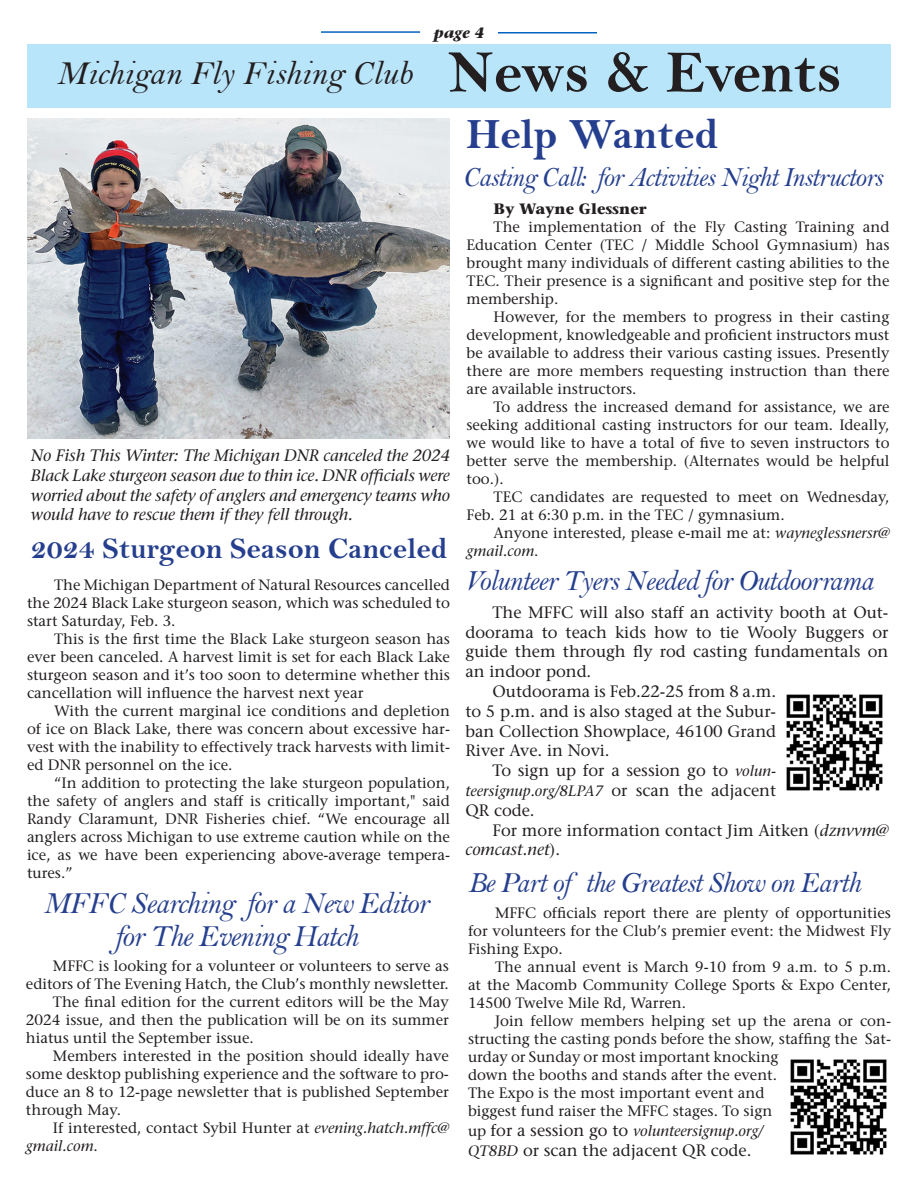
<style>
.page{position:relative;width:918px;height:1188px;background:#fff}
.page>*{position:absolute;margin:0;border:0;box-sizing:border-box;transform-origin:0 0}
.t1{font:60px "Bell MT Bold";color:#231f20}
.t2{font:43.5px "Bell MT Bold";color:#253f8e}
.t3{font:34.5px "Bell MT Italic";color:#231f20}
.t4{font:31.5px "Bell MT Italic";letter-spacing:-.03em;color:#253f8e;scale:.95 1}
.t5{font:30px "Bell MT Italic";letter-spacing:-.03em;color:#253f8e;scale:.95 1}
.t6{font:30px "Bell MT Bold";color:#253f8e}
.t7{font:28.5px "Bell MT Italic";letter-spacing:-.03em;color:#253f8e;scale:.95 1}
.t8{font:16.5px/19.8px "Stone Serif";color:#231f20;text-align:justify}
.t9{font:italic 16.5px/19.8px "Stone Serif";letter-spacing:-.01em;color:#231f20;text-align:justify}
.t10{font:15px/18px "Stone Serif";color:#231f20;text-align:justify}
.t11{font:italic 15px "Stone Serif";color:#231f20}
.t12{font:700 15px "Stone Serif";color:#231f20}
.t13{font:italic 700 15px "Stone Serif";color:#231f20}
.s1{font-style:italic}
.s2{font-style:italic;font-size:15px}
.s3{font-style:normal;font-size:16.5px}
.s4{font-style:normal}
</style>
<div class="page">
<div style="left:27px;top:44px;width:864px;height:64px;background:#b9e5fa"></div>
<hr style="left:321px;top:31px;width:99px;height:2px;background:#0563c1">
<hr style="left:498px;top:32px;width:99px;height:2px;background:#0563c1">
<img style="left:27px;top:119px;width:423px;height:319px">
<img style="left:786px;top:694px;width:97px;height:97px">
<img style="left:790px;top:1059px;width:97px;height:96px">
<p class="t13" style="left:434px;top:23px;width:52px">page 4</p>
<p class="t3" style="left:57px;top:53px;width:357px">Michigan Fly Fishing Club</p>
<p class="t1" style="left:448px;top:36px;width:395px">News &amp; Events</p>
<p class="t2" style="left:467px;top:108px;width:254px">Help Wanted</p>
<p class="t9" style="left:31px;top:445px;width:421px">No Fish This Winter: The Michigan DNR canceled the 2024<br>Black Lake sturgeon season due to thin ice. DNR officials were worried about the safety of anglers and emergency teams who would have to rescue them if they fell through.</p>
<p class="t6" style="left:31px;top:530px;width:418px">2024 Sturgeon Season Canceled</p>
<p class="t10" style="left:27px;top:576px;width:425px;text-indent:27px">The Michigan Department of Natural Resources cancelled the 2024 Black Lake sturgeon season, which was scheduled to start Saturday, Feb. 3.</p>
<p class="t10" style="left:27px;top:630px;width:425px;text-indent:27px">This is the first time the Black Lake sturgeon season has ever been canceled. A harvest limit is set for each Black Lake sturgeon season and it’s too soon to determine whether this cancellation will influence the harvest next year</p>
<p class="t10" style="left:27px;top:702px;width:425px;text-indent:27px">With the current marginal ice conditions and depletion of ice on Black Lake, there was concern about excessive har&shy;vest with the inability to effectively track harvests with limit&shy;ed DNR personnel on the ice.</p>
<p class="t10" style="left:27px;top:774px;width:425px;text-indent:27px">“In addition to protecting the lake sturgeon population, the safety of anglers and staff is critically important," said Randy Claramunt, DNR Fisheries chief. “We encourage all anglers across Michigan to use extreme caution while on the ice, as we have been experiencing above-average tempera&shy;tures.”</p>
<p class="t4" style="left:44px;top:884px;width:407px">MFFC Searching for a New Editor</p>
<p class="t4" style="left:115px;top:917px;width:258px">for The Evening Hatch</p>
<p class="t10" style="left:26px;top:957px;width:425px;text-align:right">MFFC is looking for a volunteer or volunteers to serve as editors of The Evening Hatch, the Club’s monthly newsletter.</p>
<p class="t10" style="left:26px;top:993px;width:425px;text-indent:27px">The final edition for the current editors will be the May 2024 issue, and then the publication will be on its summer hiatus until the September issue.</p>
<p class="t10" style="left:26px;top:1047px;width:425px;text-indent:27px">Members interested in the position should ideally have some desktop publishing experience and the software to pro&shy;duce an 8 to 12-page newsletter that is published September through May.</p>
<p class="t10" style="left:26px;top:1119px;width:425px;text-indent:27px">If interested, contact Sybil Hunter at <span class="s1">evening.hatch.mffc@ gmail.com</span>.</p>
<p class="t7" style="left:463px;top:160px;width:443px">Casting Call: for Activities Night Instructors</p>
<p class="t12" style="left:494px;top:199px;width:155px">By Wayne Glessner</p>
<p class="t10" style="left:467px;top:218px;width:424px;text-indent:27px">The implementation of the Fly Casting Training and Education Center (TEC / Middle School Gymnasium) has brought many individuals of different casting abilities to the TEC. Their presence is a significant and positive step for the membership.</p>
<p class="t10" style="left:467px;top:308px;width:425px;text-indent:27px">However, for the members to progress in their casting development, knowledgeable and proficient instructors must be available to address their various casting issues. Presently there are more members requesting instruction than there are available instructors.</p>
<p class="t10" style="left:467px;top:398px;width:425px;text-indent:27px">To address the increased demand for assistance, we are seeking additional casting instructors for our team. Ideally, we would like to have a total of five to seven instructors to better serve the membership. (Alternates would be helpful too.).</p>
<p class="t10" style="left:467px;top:488px;width:425px;text-indent:27px">TEC candidates are requested to meet on Wednesday,<br>Feb. 21 at 6:30 p.m. in the TEC / gymnasium.</p>
<p class="t10" style="left:467px;top:524px;width:425px;text-indent:27px">Anyone interested, please e-mail me at: <span class="s1">wayneglessnersr@ gmail.com</span>.</p>
<p class="t5" style="left:465px;top:563px;width:431px">Volunteer Tyers Needed for Outdoorrama</p>
<p class="t8" style="left:465px;top:602px;width:425px;text-indent:27px">The MFFC will also staff an activity booth at Out&shy;doorama to teach kids how to tie Wooly Buggers or guide them through fly rod casting fundamentals on an indoor pond.</p>
<p class="t8" style="left:465px;top:681px;width:312px;text-indent:27px">Outdoorama is Feb.22-25 from 8 a.m. to 5 p.m. and is also staged at the Subur&shy;ban Collection Showplace, 46100 Grand River Ave. in Novi.</p>
<p class="t8" style="left:492px;top:760px;width:285px">To sign up for a session go to <span class="s2">volun-</span></p>
<p class="t11" style="left:465px;top:782px;width:312px">teersignup.org/8LPA7 <span class="s3">or scan the adjacent</span></p>
<p class="t8" style="left:465px;top:800px;width:71px">QR code.</p>
<p class="t8" style="left:465px;top:820px;width:425px;text-indent:27px">For more information contact Jim Aitken (<span class="s1">dznvvm@ comcast.net</span>).</p>
<p class="t5" style="left:468px;top:865px;width:415px">Be Part of the Greatest Show on Earth</p>
<p class="t10" style="left:468px;top:904px;width:425px;text-indent:27px">MFFC officials report there are plenty of opportunities for volunteers for the Club’s premier event: the Midwest Fly Fishing Expo.</p>
<p class="t10" style="left:468px;top:958px;width:425px;text-indent:27px">The annual event is March 9-10 from 9 a.m. to 5 p.m. at the Macomb Community College Sports &amp; Expo Center, 14500 Twelve Mile Rd, Warren.</p>
<p class="t10" style="left:468px;top:1012px;width:424px;text-align:left;text-indent:27px">Join fellow members helping set up the arena or con&shy;structing the casting ponds before the show, staffing the Sat&shy;urday or Sunday or most important knocking<br>down the booths and stands after the event.</p>
<p class="t10" style="left:468px;top:1084px;width:306px">The Expo is the most important event and biggest fund raiser the MFFC stages. To sign</p>
<p class="t11" style="left:468px;top:1122px;width:297px"><span class="s4">up</span> <span class="s3">for a session go to</span> volunteersignup.org/</p>
<p class="t8" style="left:468px;top:1140px;width:285px"><span class="s2">QT8BD</span> or scan the adjacent QR code.</p>
</div>
